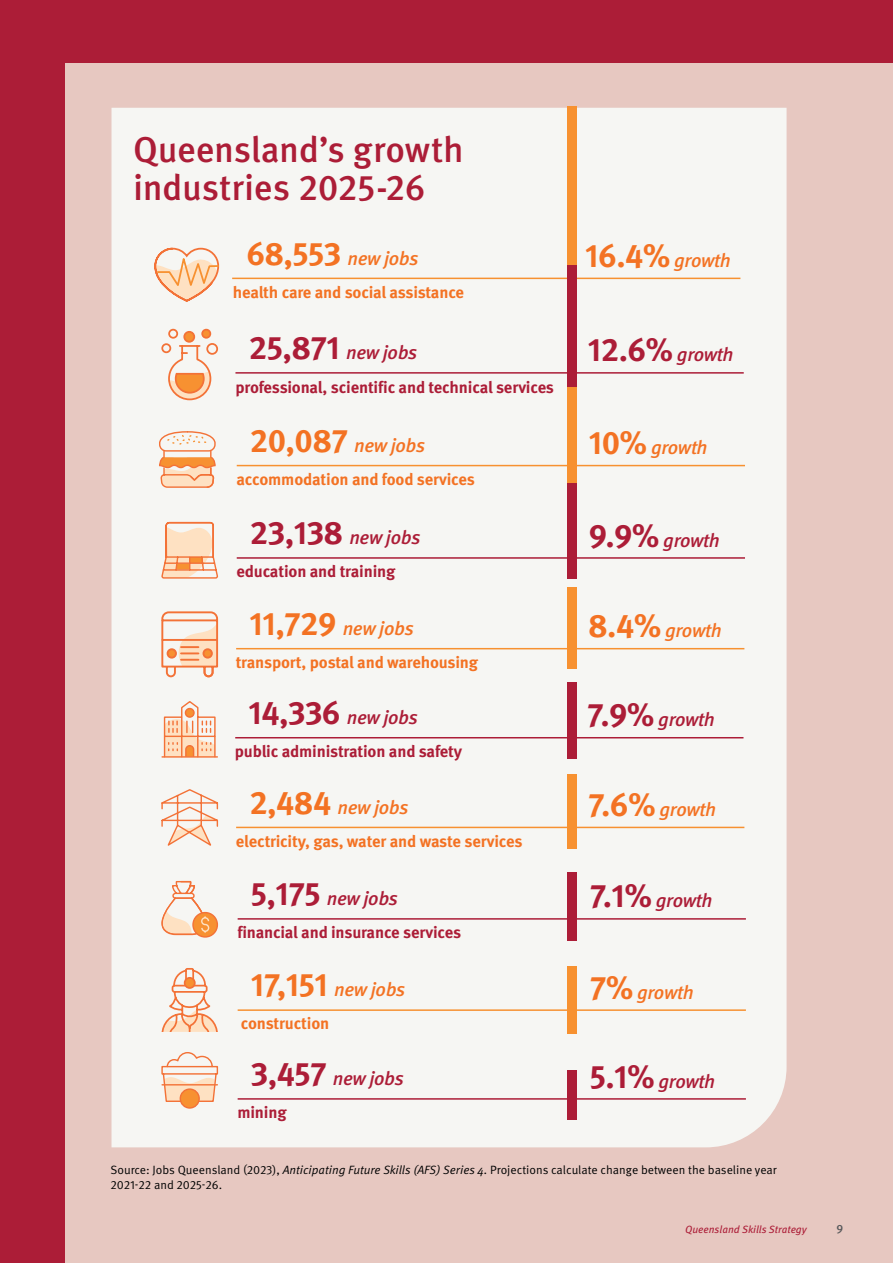
<style>
.page{position:relative;width:893px;height:1263px;background:#ac1d37}
.page>*{position:absolute;margin:0;border:0;box-sizing:border-box;transform-origin:0 0}
.t1{font:500 36px/37.5px "Meta Pro";letter-spacing:-.01em;color:#ac1d37}
.t2{font:italic 500 19.2px "Meta Pro";letter-spacing:-.02em;color:#ac1d37}
.t3{font:italic 500 19.2px "Meta Pro";letter-spacing:-.02em;color:#f37223}
.t4{font:700 16.5px "Meta Pro";letter-spacing:-.01em;color:#f37223}
.t5{font:700 16.5px "Meta Pro";letter-spacing:-.01em;color:#ac1d37}
.t6{font:12px/14.4px "Meta Pro Norm";color:#000101}
.t7{font:500 12px "Meta Pro";color:#58595b}
.t8{font:italic 10.5px "Meta Pro";color:#ac1d37}
.s1{font-weight:700;font-style:normal;font-size:32.7px}
.s2{font-family:"Meta Pro Norm Ita"}
</style>
<div class="page">
<div style="left:66px;top:64px;width:827px;height:1199px;background:#e7c8c1"></div>
<div style="left:112px;top:108px;width:675px;height:1039px;background:#f6f6f3"></div>
<hr style="left:232px;top:278px;width:508px;height:1px;background:#f79130">
<hr style="left:235px;top:372px;width:509px;height:2px;background:#ac1d37">
<hr style="left:237px;top:465px;width:508px;height:1px;background:#f79130">
<hr style="left:237px;top:557px;width:508px;height:2px;background:#ac1d37">
<hr style="left:236px;top:648px;width:508px;height:1px;background:#f79130">
<hr style="left:235px;top:737px;width:508px;height:1px;background:#ac1d37">
<hr style="left:236px;top:827px;width:508px;height:1px;background:#f79130">
<hr style="left:238px;top:918px;width:508px;height:2px;background:#ac1d37">
<hr style="left:238px;top:1009px;width:508px;height:2px;background:#f79130">
<hr style="left:238px;top:1098px;width:508px;height:2px;background:#ac1d37">
<div style="left:567px;top:106px;width:10px;height:159px;background:#f79130"></div>
<div style="left:567px;top:265px;width:10px;height:122px;background:#ac1d37"></div>
<div style="left:567px;top:387px;width:10px;height:96px;background:#f79130"></div>
<div style="left:567px;top:483px;width:10px;height:96px;background:#ac1d37"></div>
<div style="left:567px;top:588px;width:10px;height:81px;background:#f79130"></div>
<div style="left:567px;top:682px;width:10px;height:77px;background:#ac1d37"></div>
<div style="left:567px;top:774px;width:10px;height:74px;background:#f79130"></div>
<div style="left:567px;top:872px;width:10px;height:68px;background:#ac1d37"></div>
<div style="left:567px;top:966px;width:10px;height:68px;background:#f79130"></div>
<div style="left:567px;top:1070px;width:10px;height:50px;background:#ac1d37"></div>
<svg style="left:154px;top:248px;width:65px;height:54px"></svg>
<div style="left:168px;top:329px;width:10px;height:10px;border:2px solid #f37237;border-radius:50%"></div>
<div style="left:202px;top:330px;width:8px;height:8px;background:#f79131;border-radius:50%"></div>
<div style="left:201px;top:329px;width:10px;height:10px;border:2px solid #f37237;border-radius:50%"></div>
<div style="left:184px;top:332px;width:10px;height:10px;background:#f79131;border-radius:50%"></div>
<div style="left:183px;top:331px;width:12px;height:12px;border:2px solid #f37237;border-radius:50%"></div>
<svg style="left:161px;top:342px;width:57px;height:58px"></svg>
<svg style="left:159px;top:431px;width:57px;height:57px"></svg>
<svg style="left:161px;top:521px;width:57px;height:58px"></svg>
<svg style="left:161px;top:611px;width:57px;height:66px"></svg>
<svg style="left:163px;top:701px;width:53px;height:55px"></svg>
<div style="left:185px;top:708px;width:9px;height:9px;background:#f79131;border-radius:50%"></div>
<div style="left:185px;top:708px;width:10px;height:10px;border:1px solid #f37237;border-radius:50%"></div>
<hr style="left:162px;top:756px;width:55px;height:2px;background:#f37237">
<svg style="left:161px;top:789px;width:57px;height:57px"></svg>
<svg style="left:161px;top:1052px;width:57px;height:56px"></svg>
<div style="left:180px;top:1089px;width:19px;height:19px;background:#f79131;border-radius:50%"></div>
<div style="left:180px;top:1088px;width:20px;height:21px;border:1px solid #f37237;border-radius:50%"></div>
<hr style="left:162px;top:1084px;width:55px;height:1px;background:#f37237">
<svg style="left:161px;top:968px;width:57px;height:64px"></svg>
<div style="left:185px;top:978px;width:10px;height:10px;background:#f79131;border-radius:50%"></div>
<div style="left:184px;top:977px;width:12px;height:12px;border:2px solid #f37237;border-radius:50%"></div>
<div style="left:193px;top:912px;width:24px;height:25px;background:#f79131;border-radius:50%"></div>
<div style="left:192px;top:912px;width:26px;height:26px;border:1px solid #f37237;border-radius:50%"></div>
<svg style="left:161px;top:881px;width:49px;height:55px"></svg>
<h1 class="t1" style="left:133px;top:129px;width:332px">Queensland’s growth industries 2025-26</h1>
<p class="t3" style="left:246px;top:243px;width:174px"><span class="s1">68,553</span> new jobs</p>
<p class="t4" style="left:233px;top:279px;width:233px">health care and social assistance</p>
<p class="t2" style="left:249px;top:338px;width:170px"><span class="s1">25,871</span> new jobs</p>
<p class="t5" style="left:235px;top:375px;width:320px">professional, scientific and technical services</p>
<p class="t3" style="left:250px;top:430px;width:177px"><span class="s1">20,087</span> new jobs</p>
<p class="t4" style="left:236px;top:466px;width:240px">accommodation and food services</p>
<p class="t2" style="left:250px;top:523px;width:172px"><span class="s1">23,138</span> new jobs</p>
<p class="t5" style="left:236px;top:558px;width:160px">education and training</p>
<p class="t3" style="left:249px;top:613px;width:166px"><span class="s1">11,729</span> new jobs</p>
<p class="t4" style="left:236px;top:649px;width:244px">transport, postal and warehousing</p>
<p class="t2" style="left:248px;top:702px;width:171px"><span class="s1">14,336</span> new jobs</p>
<p class="t5" style="left:235px;top:738px;width:229px">public administration and safety</p>
<p class="t3" style="left:249px;top:792px;width:161px"><span class="s1">2,484</span> new jobs</p>
<p class="t4" style="left:236px;top:828px;width:288px">electricity, gas, water and waste services</p>
<p class="t2" style="left:251px;top:884px;width:149px"><span class="s1">5,175</span> new jobs</p>
<p class="t5" style="left:237px;top:919px;width:225px">financial and insurance services</p>
<p class="t3" style="left:251px;top:975px;width:156px"><span class="s1">17,151</span> new jobs</p>
<p class="t4" style="left:241px;top:1011px;width:90px">construction</p>
<p class="t2" style="left:251px;top:1064px;width:155px"><span class="s1">3,457</span> new jobs</p>
<p class="t5" style="left:237px;top:1099px;width:51px">mining</p>
<p class="t3" style="left:585px;top:245px;width:147px"><span class="s1">16.4%</span> growth</p>
<p class="t2" style="left:588px;top:340px;width:147px"><span class="s1">12.6%</span> growth</p>
<p class="t3" style="left:589px;top:433px;width:120px"><span class="s1">10%</span> growth</p>
<p class="t2" style="left:589px;top:525px;width:133px"><span class="s1">9.9%</span> growth</p>
<p class="t3" style="left:588px;top:616px;width:135px"><span class="s1">8.4%</span> growth</p>
<p class="t2" style="left:587px;top:705px;width:129px"><span class="s1">7.9%</span> growth</p>
<p class="t3" style="left:588px;top:794px;width:129px"><span class="s1">7.6%</span> growth</p>
<p class="t2" style="left:590px;top:886px;width:124px"><span class="s1">7.1%</span> growth</p>
<p class="t3" style="left:590px;top:977px;width:106px"><span class="s1">7%</span> growth</p>
<p class="t2" style="left:590px;top:1066px;width:127px"><span class="s1">5.1%</span> growth</p>
<p class="t6" style="left:111px;top:1162px;width:668px">Source: Jobs Queensland (2023), <span class="s2">Anticipating Future Skills (AFS) Series 4.</span> Projections calculate change between the baseline year<br>2021-22 and 2025-26.</p>
<p class="t8" style="left:685px;top:1222px;width:123px">Queensland Skills Strategy</p>
<p class="t7" style="left:837px;top:1219px;width:8px">9</p>
</div>
